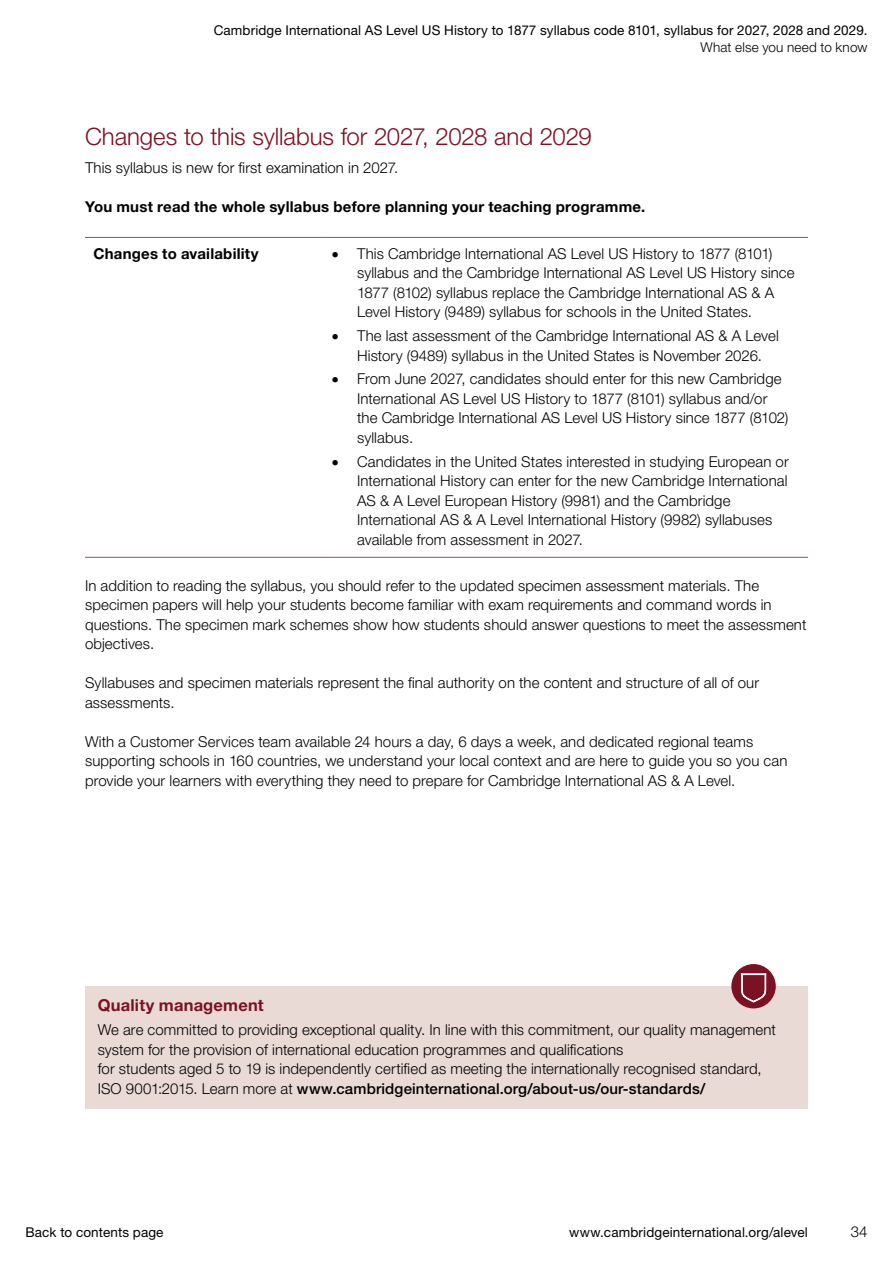
<style>
.page{position:relative;width:893px;height:1263px;background:#fff}
.page>*{position:absolute;margin:0;border:0;box-sizing:border-box;transform-origin:0 0}
.H2_Main_heading{font:300 24px "Helvetica Neue LTW1 G";letter-spacing:-.005em;color:#7c1123}
.Icon_box_heading{font:700 16.5px "Helvetica Neue LTW1 G";letter-spacing:.01em;color:#7c1123}
.Body_text{font:300 15px/19.5px "Helvetica Neue LTW1 G";letter-spacing:.005em;color:#000}
.Bullets{font:300 15px/19.5px "Helvetica Neue LTW1 G";letter-spacing:.005em;color:#000}
.Body_text_bold{font:700 15px "Helvetica Neue LTW1 G";letter-spacing:.015em;color:#000}
.t1{font:13.5px "Helvetica Neue LTW1 G";letter-spacing:.01em;color:#000}
.t2{font:300 13.5px "Helvetica Neue LTW1 G";letter-spacing:.01em;color:#000}
.s1{font-weight:500}
</style>
<div class="page">
<hr style="left:85px;top:237px;width:238px;height:1px;background:#9b514d">
<hr style="left:323px;top:237px;width:485px;height:1px;background:#9b514d">
<hr style="left:85px;top:557px;width:238px;height:1px;background:#9b514d">
<hr style="left:323px;top:557px;width:485px;height:1px;background:#9b514d">
<div style="left:85px;top:987px;width:723px;height:122px;background:#e9dad6"></div>
<div style="left:731px;top:964px;width:45px;height:44px;background:#7c1123;border-radius:50%"></div>
<svg style="left:741px;top:973px;width:25px;height:29px"></svg>
<p class="t1" style="left:214px;top:22px;width:655px">Cambridge International AS Level US History to 1877 syllabus code 8101, syllabus for 2027, 2028 and 2029.</p>
<p class="t2" style="left:701px;top:39px;width:168px">What else you need to know</p>
<h2 class="H2_Main_heading" style="left:85px;top:121px;width:508px">Changes to this syllabus for 2027, 2028 and 2029</h2>
<p class="Body_text" style="left:85px;top:158px;width:315px">This syllabus is new for first examination in 2027.</p>
<p class="Body_text_bold" style="left:85px;top:197px;width:562px">You must read the whole syllabus before planning your teaching programme.</p>
<p class="Body_text_bold" style="left:94px;top:244px;width:166px">Changes to availability</p>
<p class="Bullets" style="left:357px;top:244px;width:439px;text-indent:-26px">• This Cambridge International AS Level US History to 1877 (8101) syllabus and the Cambridge International AS Level US History since 1877 (8102) syllabus replace the Cambridge International AS &amp; A Level History (9489) syllabus for schools in the United States.</p>
<p class="Bullets" style="left:332px;top:326px;width:449px;text-align:center">• The last assessment of the Cambridge International AS &amp; A Level<br>History (9489) syllabus in the United States is November 2026.</p>
<p class="Bullets" style="left:357px;top:369px;width:433px;text-indent:-26px">• From June 2027, candidates should enter for this new Cambridge International AS Level US History to 1877 (8101) syllabus and/or the Cambridge International AS Level US History since 1877 (8102) syllabus.</p>
<p class="Bullets" style="left:357px;top:451px;width:433px;text-indent:-26px">• Candidates in the United States interested in studying European or International History can enter for the new Cambridge International AS &amp; A Level European History (9981) and the Cambridge International AS &amp; A Level International History (9982) syllabuses available from assessment in 2027.</p>
<p class="Body_text" style="left:85px;top:575px;width:723px">In addition to reading the syllabus, you should refer to the updated specimen assessment materials. The specimen papers will help your students become familiar with exam requirements and command words in questions. The specimen mark schemes show how students should answer questions to meet the assessment objectives.</p>
<p class="Body_text" style="left:85px;top:673px;width:675px">Syllabuses and specimen materials represent the final authority on the content and structure of all of our assessments.</p>
<p class="Body_text" style="left:85px;top:731px;width:704px">With a Customer Services team available 24 hours a day, 6 days a week, and dedicated regional teams supporting schools in 160 countries, we understand your local context and are here to guide you so you can provide your learners with everything they need to prepare for Cambridge International AS &amp; A Level.</p>
<p class="Icon_box_heading" style="left:98px;top:995px;width:167px">Quality management</p>
<p class="Body_text" style="left:98px;top:1020px;width:680px">We are committed to providing exceptional quality. In line with this commitment, our quality management system for the provision of international education programmes and qualifications<br>for students aged 5 to 19 is independently certified as meeting the internationally recognised standard, ISO 9001:2015. Learn more at <span class="s1">www.cambridgeinternational.org/about-us/our-standards/</span></p>
<p class="t1" style="left:26px;top:1224px;width:140px">Back to contents page</p>
<p class="t1" style="left:569px;top:1224px;width:240px">www.cambridgeinternational.org/alevel</p>
<p class="Body_text" style="left:851px;top:1222px;width:18px">34</p>
</div>
